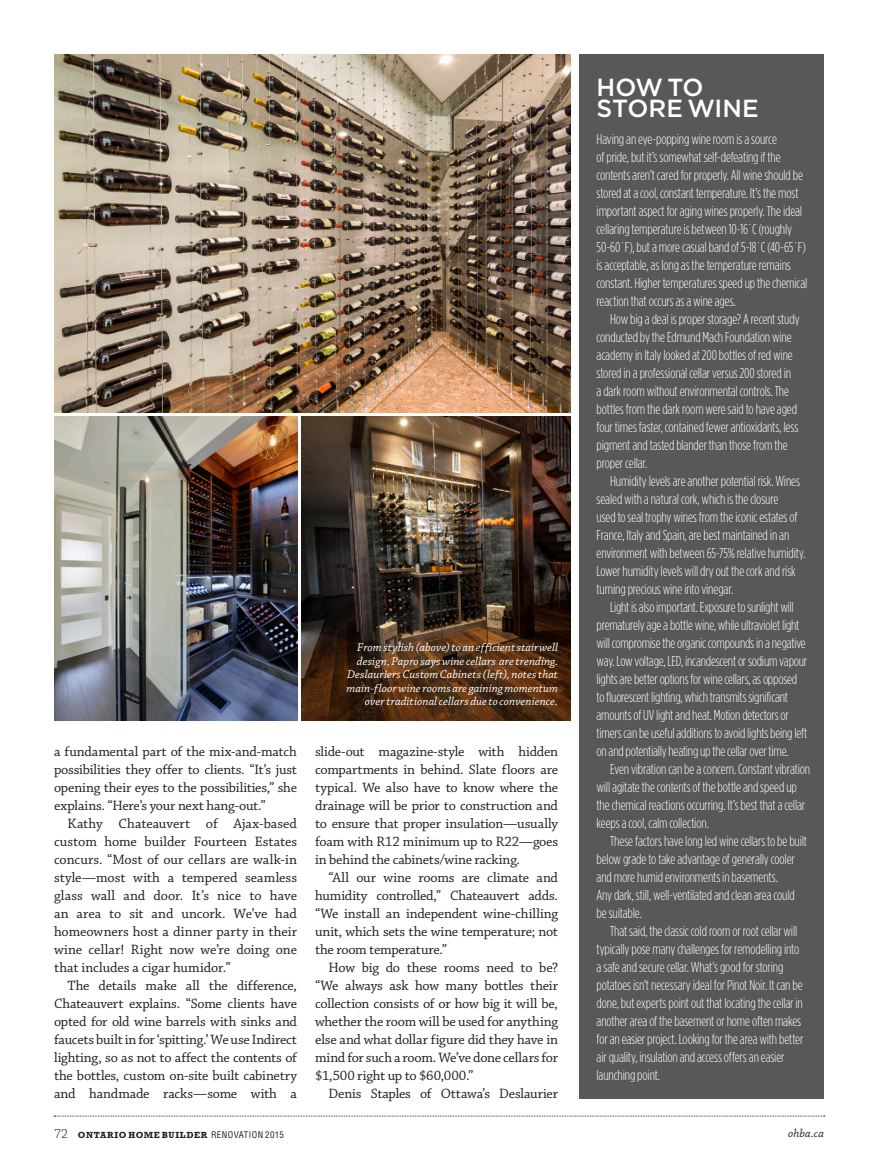
<style>
.page{position:relative;width:878px;height:1175px;background:#fff}
.page>*{position:absolute;margin:0;border:0;box-sizing:border-box;transform-origin:0 0}
.Callout_regular__15{font:500 24.75px/21.1px "Gotham";color:#fff}
.t1{font:300 14.25px/18px "Gotham Condensed";letter-spacing:-.01em;color:#fff}
.t2{font:14.25px/18px "Chaparral Pro";letter-spacing:-.015em;color:#231f20;text-align:justify}
.body_text{font:italic 12px/13.5px "Chaparral Pro";letter-spacing:.005em;color:#fff;text-align:right}
.t3{font:italic 12px "Chaparral Pro";letter-spacing:.005em;color:#231f20}
.t4{font:700 9px "Rockwell Std";letter-spacing:.07em;color:#231f20}
.s1{font-family:"Chaparral Pro";font-weight:300;font-size:13.5px}
.s2{font-family:"Helvetica LT Std";font-weight:400;font-stretch:condensed}
</style>
<div class="page">
<svg style="left:54px;top:1115px;width:771px;height:1px"></svg>
<img style="left:54px;top:416px;width:243px;height:304px">
<img style="left:54px;top:54px;width:516px;height:358px">
<div style="left:579px;top:54px;width:245px;height:1044px;background:#57585a"></div>
<img style="left:302px;top:416px;width:268px;height:304px">
<p class="t2" style="left:54px;top:743px;width:244px">a fundamental part of the mix-and-match possibilities they offer to clients. “It’s just opening their eyes to the possibilities,” she explains. “Here’s your next hang-out.”</p>
<p class="t2" style="left:54px;top:815px;width:244px;text-indent:14px">Kathy Chateauvert of Ajax-based custom home builder Fourteen Estates concurs. “Most of our cellars are walk-in style—most with a tempered seamless glass wall and door. It’s nice to have an area to sit and uncork. We’ve had homeowners host a dinner party in their wine cellar! Right now we’re doing one that includes a cigar humidor.”</p>
<p class="t2" style="left:54px;top:977px;width:244px;text-indent:14px">The details make all the difference, Chateauvert explains. “Some clients have opted for old wine barrels with sinks and faucets built in for ‘spitting.’ We use Indirect lighting, so as not to affect the contents of the bottles, custom on-site built cabinetry and handmade racks—some with a</p>
<p class="body_text" style="left:346px;top:641px;width:213px">From stylish (above) to an efficient stairwell design, Papro says wine cellars are trending.<br>Deslauriers Custom Cabinets (left), notes that main-floor wine rooms are gaining momentum over traditional cellars due to convenience.</p>
<p class="t2" style="left:315px;top:743px;width:244px">slide-out magazine-style with hidden compartments in behind. Slate floors are typical. We also have to know where the drainage will be prior to construction and to ensure that proper insulation—usually foam with R12 minimum up to R22—goes in behind the cabinets/wine racking.</p>
<p class="t2" style="left:315px;top:869px;width:244px;text-indent:14px">“All our wine rooms are climate and humidity controlled,” Chateauvert adds. “We install an independent wine-chilling unit, which sets the wine temperature; not the room temperature.”</p>
<p class="t2" style="left:315px;top:959px;width:244px;text-indent:14px">How big do these rooms need to be? “We always ask how many bottles their collection consists of or how big it will be, whether the room will be used for anything else and what dollar figure did they have in mind for such a room. We’ve done cellars for $1,500 right up to $60,000.”</p>
<p class="t2" style="left:328px;top:1085px;width:231px">Denis Staples of Ottawa’s Deslaurier</p>
<p class="Callout_regular__15" style="left:596px;top:76px;width:164px">HOW TO<br>STORE WINE</p>
<p class="t1" style="left:596px;top:130px;width:212px">Having an eye-popping wine room is a source<br>of pride, but it’s somewhat self-defeating if the contents aren’t cared for properly. All wine should be stored at a cool, constant temperature. It’s the most important aspect for aging wines properly. The ideal cellaring temperature is between 10-16˙C (roughly 50-60˙F), but a more casual band of 5-18˙C (40-65˙F) is acceptable, as long as the temperature remains constant. Higher temperatures speed up the chemical reaction that occurs as a wine ages.</p>
<p class="t1" style="left:596px;top:310px;width:204px;text-indent:14px">How big a deal is proper storage? A recent study conducted by the Edmund Mach Foundation wine academy in Italy looked at 200 bottles of red wine stored in a professional cellar versus 200 stored in<br>a dark room without environmental controls. The bottles from the dark room were said to have aged four times faster, contained fewer antioxidants, less pigment and tasted blander than those from the proper cellar.</p>
<p class="t1" style="left:596px;top:472px;width:210px;text-indent:14px">Humidity levels are another potential risk. Wines sealed with a natural cork, which is the closure<br>used to seal trophy wines from the iconic estates of France, Italy and Spain, are best maintained in an environment with between 65-75% relative humidity.<br>Lower humidity levels will dry out the cork and risk turning precious wine into vinegar.</p>
<p class="t1" style="left:596px;top:598px;width:212px;text-indent:14px">Light is also important. Exposure to sunlight will prematurely age a bottle wine, while ultraviolet light will compromise the organic compounds in a negative way. Low voltage, LED, incandescent or sodium vapour lights are better options for wine cellars, as opposed to fluorescent lighting, which transmits significant amounts of UV light and heat. Motion detectors or timers can be useful additions to avoid lights being left on and potentially heating up the cellar over time.</p>
<p class="t1" style="left:596px;top:760px;width:215px;text-indent:14px">Even vibration can be a concern. Constant vibration will agitate the contents of the bottle and speed up the chemical reactions occurring. It’s best that a cellar keeps a cool, calm collection.</p>
<p class="t1" style="left:596px;top:832px;width:212px;text-indent:14px">These factors have long led wine cellars to be built below grade to take advantage of generally cooler and more humid environments in basements.<br>Any dark, still, well-ventilated and clean area could be suitable.</p>
<p class="t1" style="left:596px;top:922px;width:208px;text-indent:14px">That said, the classic cold room or root cellar will typically pose many challenges for remodelling into a safe and secure cellar. What’s good for storing potatoes isn’t necessary ideal for Pinot Noir. It can be done, but experts point out that locating the cellar in another area of the basement or home often makes for an easier project. Looking for the area with better air quality, insulation and access offers an easier launching point.</p>
<p class="t4" style="left:54px;top:1129px;width:231px"><span class="s1">72</span> ONTARIO HOME BUILDER <span class="s2">RENOVATION 2015</span></p>
<p class="t3" style="left:788px;top:1126px;width:37px">ohba.ca</p>
</div>
